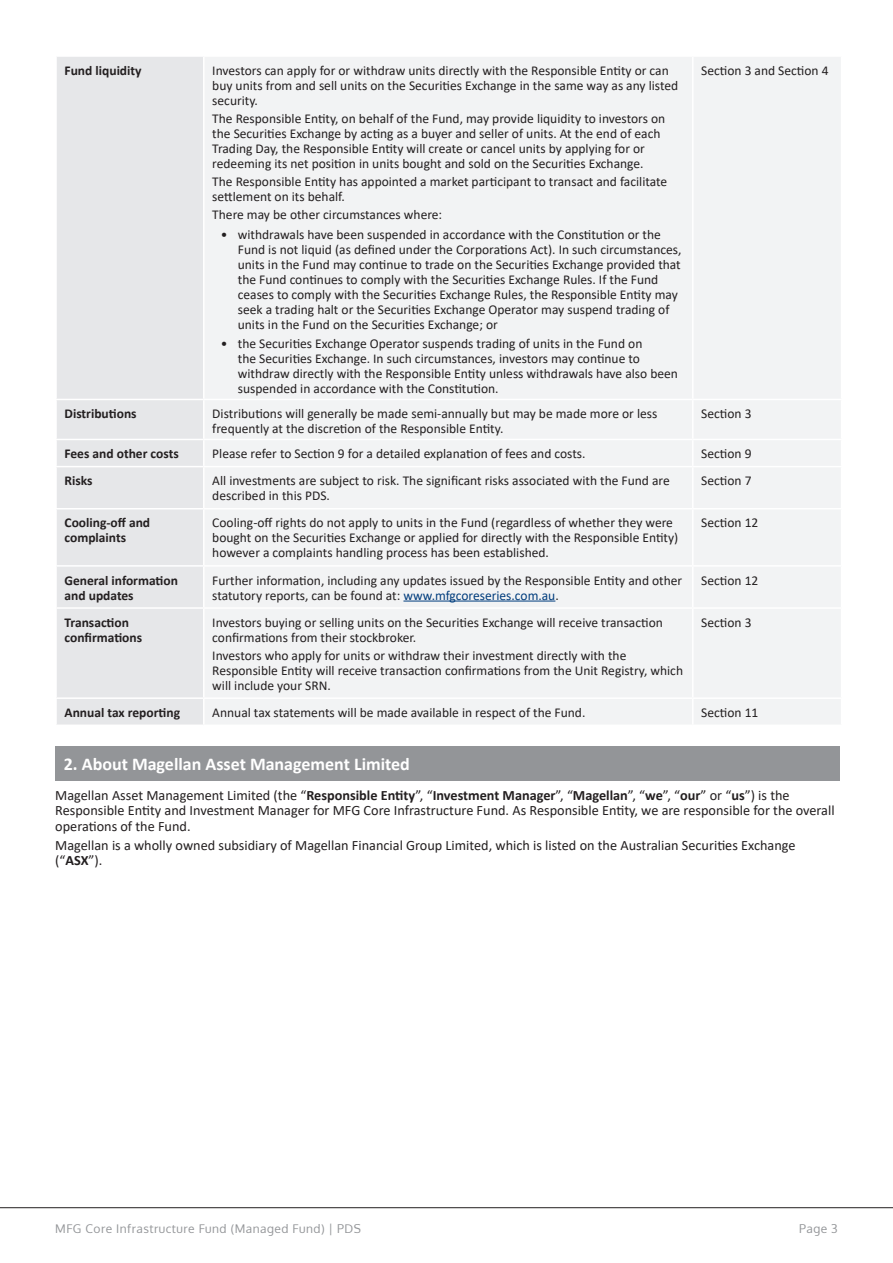
<style>
.page{position:relative;width:893px;height:1263px;background:#fff}
.page>*{position:absolute;margin:0;border:0;box-sizing:border-box;transform-origin:0 0}
.Heading_1{font:700 18px "Calibri";color:#fff}
.Body_Text{font:14.25px/15.3px "Calibri";color:#231f20}
.Table_text{font:13.5px/15px "Calibri";color:#231f20}
.Table_text-2{font:700 13.5px/15px "Calibri";color:#231f20}
.t1{font:12px "Oxygen";letter-spacing:.04em;color:#939598}
.s1{color:#013d7d}
.s2{font-weight:700}
</style>
<div class="page">
<hr style="left:0;top:1207px;width:893px;height:1px;background:#231f20">
<div style="left:57px;top:57px;width:146px;height:667px;background:#e6e7e9"></div>
<div style="left:205px;top:57px;width:636px;height:667px;background:#f2f3f4"></div>
<hr style="left:692px;top:57px;width:2px;height:342px;background:#fff">
<hr style="left:55px;top:399px;width:149px;height:1px;background:#fff">
<hr style="left:204px;top:399px;width:489px;height:1px;background:#fff">
<hr style="left:693px;top:399px;width:149px;height:1px;background:#fff">
<hr style="left:692px;top:400px;width:2px;height:39px;background:#fff">
<hr style="left:55px;top:439px;width:149px;height:1px;background:#fff">
<hr style="left:204px;top:439px;width:489px;height:1px;background:#fff">
<hr style="left:693px;top:439px;width:149px;height:1px;background:#fff">
<hr style="left:692px;top:440px;width:2px;height:26px;background:#fff">
<hr style="left:55px;top:466px;width:149px;height:1px;background:#fff">
<hr style="left:204px;top:466px;width:489px;height:1px;background:#fff">
<hr style="left:693px;top:466px;width:149px;height:1px;background:#fff">
<hr style="left:692px;top:467px;width:2px;height:41px;background:#fff">
<hr style="left:55px;top:508px;width:149px;height:1px;background:#fff">
<hr style="left:204px;top:508px;width:489px;height:1px;background:#fff">
<hr style="left:693px;top:508px;width:149px;height:1px;background:#fff">
<hr style="left:692px;top:509px;width:2px;height:56px;background:#fff">
<hr style="left:55px;top:565px;width:149px;height:2px;background:#fff">
<hr style="left:204px;top:565px;width:489px;height:2px;background:#fff">
<hr style="left:693px;top:565px;width:149px;height:2px;background:#fff">
<hr style="left:692px;top:567px;width:2px;height:40px;background:#fff">
<hr style="left:55px;top:607px;width:149px;height:2px;background:#fff">
<hr style="left:204px;top:607px;width:489px;height:2px;background:#fff">
<hr style="left:693px;top:607px;width:149px;height:2px;background:#fff">
<hr style="left:692px;top:609px;width:2px;height:88px;background:#fff">
<hr style="left:55px;top:697px;width:149px;height:2px;background:#fff">
<hr style="left:204px;top:697px;width:489px;height:2px;background:#fff">
<hr style="left:693px;top:697px;width:149px;height:2px;background:#fff">
<hr style="left:692px;top:699px;width:2px;height:25px;background:#fff">
<hr style="left:403px;top:601px;width:152px;height:1px;background:#013d7d">
<div style="left:55px;top:746px;width:785px;height:34px;background:#939598"></div>
<p class="Table_text-2" style="left:65px;top:62px;width:79px">Fund liquidity</p>
<p class="Table_text" style="left:212px;top:62px;width:467px">Investors can apply for or withdraw units directly with the Responsible Entity or can buy units from and sell units on the Securities Exchange in the same way as any listed security.</p>
<p class="Table_text" style="left:212px;top:110px;width:454px">The Responsible Entity, on behalf of the Fund, may provide liquidity to investors on the Securities Exchange by acting as a buyer and seller of units. At the end of each Trading Day, the Responsible Entity will create or cancel units by applying for or redeeming its net position in units bought and sold on the Securities Exchange.</p>
<p class="Table_text" style="left:212px;top:173px;width:456px">The Responsible Entity has appointed a market participant to transact and facilitate settlement on its behalf.</p>
<p class="Table_text" style="left:212px;top:206px;width:231px">There may be other circumstances where:</p>
<p class="Table_text" style="left:238px;top:226px;width:445px;text-indent:-17px">• withdrawals have been suspended in accordance with the Constitution or the Fund is not liquid (as defined under the Corporations Act). In such circumstances, units in the Fund may continue to trade on the Securities Exchange provided that the Fund continues to comply with the Securities Exchange Rules. If the Fund ceases to comply with the Securities Exchange Rules, the Responsible Entity may seek a trading halt or the Securities Exchange Operator may suspend trading of units in the Fund on the Securities Exchange; or</p>
<p class="Table_text" style="left:238px;top:336px;width:442px;text-indent:-17px">• the Securities Exchange Operator suspends trading of units in the Fund on<br>the Securities Exchange. In such circumstances, investors may continue to withdraw directly with the Responsible Entity unless withdrawals have also been suspended in accordance with the Constitution.</p>
<p class="Table_text" style="left:701px;top:62px;width:129px">Section 3 and Section 4</p>
<p class="Table_text-2" style="left:65px;top:406px;width:74px">Distributions</p>
<p class="Table_text" style="left:212px;top:406px;width:447px">Distributions will generally be made semi-annually but may be made more or less frequently at the discretion of the Responsible Entity.</p>
<p class="Table_text" style="left:701px;top:406px;width:52px">Section 3</p>
<p class="Table_text-2" style="left:65px;top:446px;width:116px">Fees and other costs</p>
<p class="Table_text" style="left:212px;top:446px;width:375px">Please refer to Section 9 for a detailed explanation of fees and costs.</p>
<p class="Table_text" style="left:701px;top:446px;width:52px">Section 9</p>
<p class="Table_text-2" style="left:65px;top:473px;width:30px">Risks</p>
<p class="Table_text" style="left:212px;top:473px;width:459px">All investments are subject to risk. The significant risks associated with the Fund are described in this PDS.</p>
<p class="Table_text" style="left:701px;top:473px;width:52px">Section 7</p>
<p class="Table_text-2" style="left:65px;top:515px;width:87px">Cooling-off and complaints</p>
<p class="Table_text" style="left:212px;top:515px;width:468px">Cooling-off rights do not apply to units in the Fund (regardless of whether they were bought on the Securities Exchange or applied for directly with the Responsible Entity) however a complaints handling process has been established.</p>
<p class="Table_text" style="left:701px;top:515px;width:59px">Section 12</p>
<p class="Table_text-2" style="left:65px;top:572px;width:115px">General information and updates</p>
<p class="Table_text" style="left:212px;top:572px;width:471px">Further information, including any updates issued by the Responsible Entity and other statutory reports, can be found at: <span class="s1">www.mfgcoreseries.com.au</span>.</p>
<p class="Table_text" style="left:701px;top:572px;width:59px">Section 12</p>
<p class="Table_text-2" style="left:65px;top:614px;width:79px">Transaction confirmations</p>
<p class="Table_text" style="left:212px;top:614px;width:452px">Investors buying or selling units on the Securities Exchange will receive transaction confirmations from their stockbroker.</p>
<p class="Table_text" style="left:212px;top:647px;width:472px">Investors who apply for units or withdraw their investment directly with the<br>Responsible Entity will receive transaction confirmations from the Unit Registry, which will include your SRN.</p>
<p class="Table_text" style="left:701px;top:614px;width:52px">Section 3</p>
<p class="Table_text-2" style="left:65px;top:705px;width:117px">Annual tax reporting</p>
<p class="Table_text" style="left:212px;top:704px;width:375px">Annual tax statements will be made available in respect of the Fund.</p>
<p class="Table_text" style="left:701px;top:704px;width:59px">Section 11</p>
<p class="Heading_1" style="left:64px;top:751px;width:348px">2. About Magellan Asset Management Limited</p>
<p class="Body_Text" style="left:55px;top:787px;width:781px">Magellan Asset Management Limited (the “<span class="s2">Responsible Entity</span>”, “<span class="s2">Investment Manager</span>”, “<span class="s2">Magellan</span>”, “<span class="s2">we</span>”, “<span class="s2">our</span>” or “<span class="s2">us</span>”) is the<br>Responsible Entity and Investment Manager for MFG Core Infrastructure Fund. As Responsible Entity, we are responsible for the overall operations of the Fund.</p>
<p class="Body_Text" style="left:55px;top:837px;width:742px">Magellan is a wholly owned subsidiary of Magellan Financial Group Limited, which is listed on the Australian Securities Exchange (“<span class="s2">ASX</span>”).</p>
<p class="t1" style="left:55px;top:1221px;width:307px">MFG Core Infrastructure Fund (Managed Fund) | PDS</p>
<p class="t1" style="left:799px;top:1221px;width:40px">Page 3</p>
</div>
